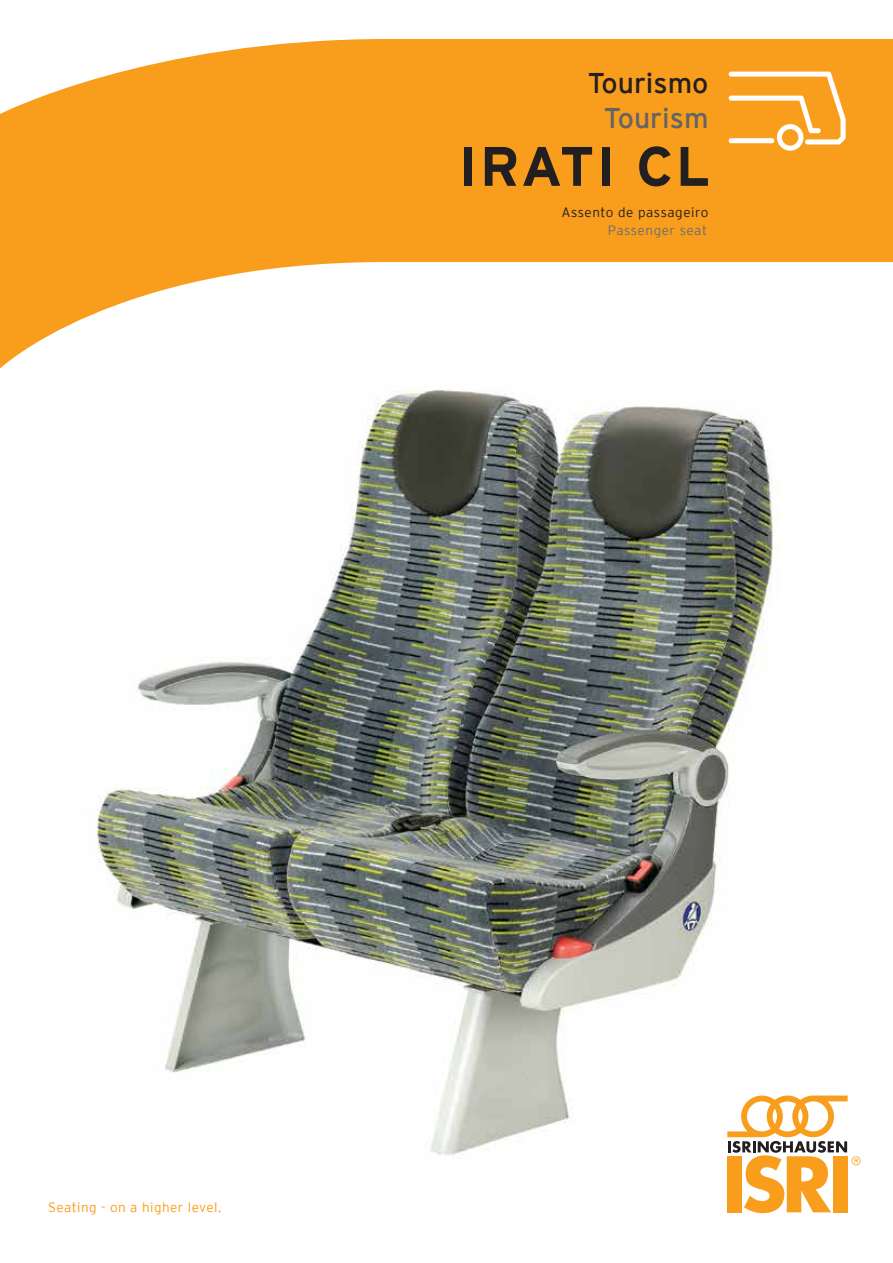
<style>
.page{position:relative;width:893px;height:1263px;background:#fff}
.page>*{position:absolute;margin:0;border:0;box-sizing:border-box;transform-origin:0 0}
.t1{font:700 55.5px "Interstate";letter-spacing:.04em;color:#231f20}
.t2{font:28.5px "Interstate";color:#231f20}
.t3{font:28.5px "Interstate";color:#636466}
.t4{font:300 13.5px "Interstate";letter-spacing:.035em;color:#f99d1c}
.t5{font:300 13.5px "Interstate";letter-spacing:.04em;color:#231f20}
.t6{font:300 13.5px "Interstate";letter-spacing:.04em;color:#6d6e71}
</style>
<div class="page">
<img style="left:89px;top:389px;width:691px;height:825px">
<svg style="left:727px;top:1095px;width:134px;height:118px"></svg>
<svg style="left:0;top:39px;width:893px;height:330px;fill:#f99d1c"></svg>
<svg style="left:729px;top:72px;width:117px;height:79px"></svg>
<h2 class="t2" style="left:588px;top:67px;width:122px">Tourismo</h2>
<h2 class="t3" style="left:604px;top:102px;width:106px">Tourism</h2>
<h1 class="t1" style="left:459px;top:135px;width:253px">IRATI CL</h1>
<p class="t5" style="left:561px;top:205px;width:149px">Assento de passageiro</p>
<p class="t6" style="left:608px;top:223px;width:101px">Passenger seat</p>
<p class="t4" style="left:48px;top:1200px;width:175px">Seating - on a higher level.</p>
</div>
